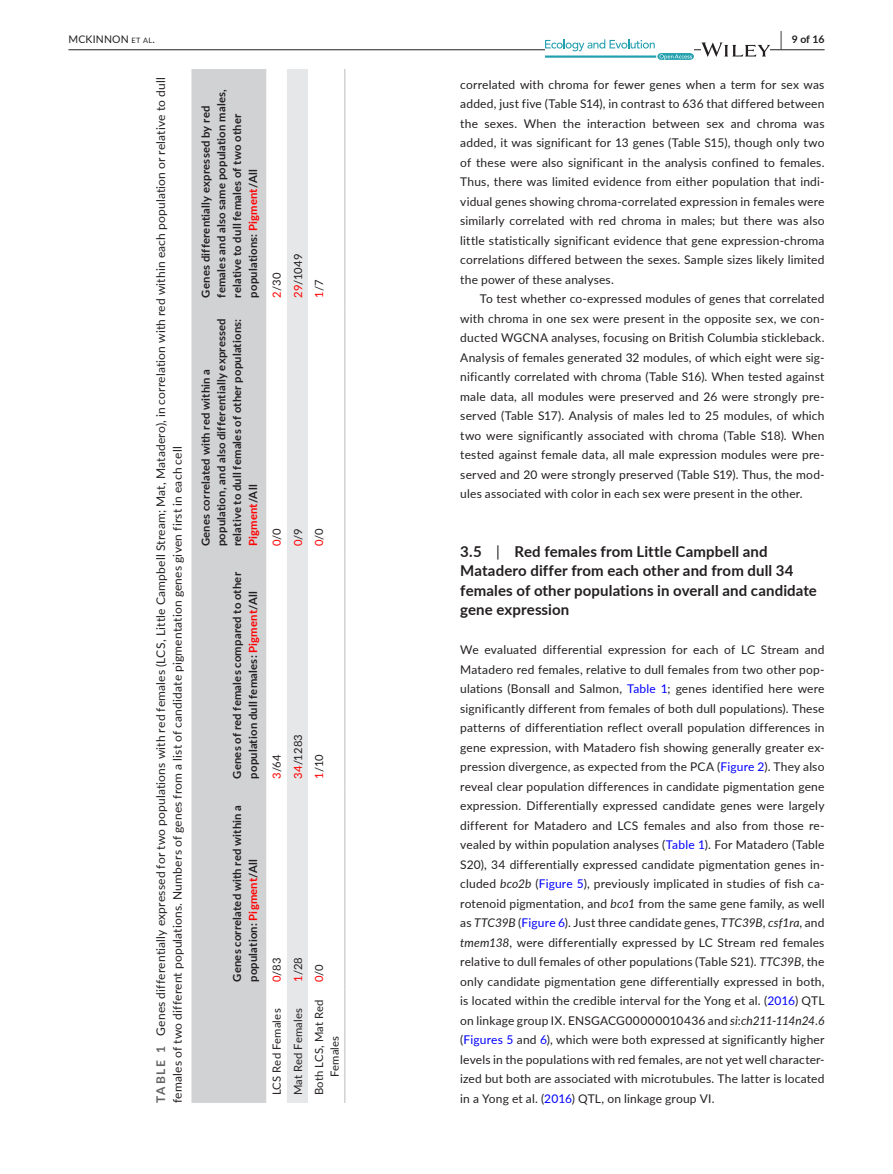
<style>
.page{position:relative;width:893px;height:1174px;background:#fff}
.page>*{position:absolute;margin:0;border:0;box-sizing:border-box;transform-origin:0 0}
.t1{font:700 15px/19.5px "Lato";letter-spacing:.01em;color:#231f20}
.t2{font:12px/19.5px "Lato";letter-spacing:.015em;color:#231f20;text-align:justify}
.t3{font:700 12px "Lato";letter-spacing:.145em;color:#636366}
.t4{font:700 11.25px/15.8px "Lato";letter-spacing:.02em;color:#231f20}
.t5{font:11.25px/15.8px "Lato";letter-spacing:.015em;color:#231f20}
.t6{font:10.5px "Lato";letter-spacing:.02em;color:#231f20}
.t7{font:700 10.5px "Lato";color:#231f20}
.s1{font-size:7.35px}
.s2{font-size:19.5px}
.s3{color:#f00}
.s4{font-weight:400}
.s5{color:#00f}
.s6{font-style:italic}
</style>
<div class="page">
<hr style="left:68px;top:49px;width:756px;height:1px;background:#231f20">
<svg style="left:545px;top:39px;width:149px;height:21px"></svg>
<svg style="left:701px;top:42px;width:69px;height:15px"></svg>
<div style="left:191px;top:69px;width:75px;height:1033px;background:#d1d2d4"></div>
<div style="left:287px;top:69px;width:21px;height:1033px;background:#e6e7e9"></div>
<hr style="left:344px;top:989px;width:2px;height:113px;background:#d1d2d4">
<hr style="left:344px;top:786px;width:2px;height:203px;background:#d1d2d4">
<hr style="left:344px;top:553px;width:2px;height:233px;background:#d1d2d4">
<hr style="left:344px;top:305px;width:2px;height:248px;background:#d1d2d4">
<hr style="left:344px;top:69px;width:2px;height:236px;background:#d1d2d4">
<p class="t6" style="left:68px;top:31px;width:88px">MCKINNON <span class="s1">et al</span>.</p>
<p class="t7" style="left:780px;top:31px;width:46px"><span class="s2">|</span> 9 of 16</p>
<p class="t2" style="left:460px;top:74px;width:366px">correlated with chroma for fewer genes when a term for sex was added, just five (Table S14), in contrast to 636 that differed between the sexes. When the interaction between sex and chroma was added, it was significant for 13 genes (Table S15), though only two of these were also significant in the analysis confined to females.<br>Thus, there was limited evidence from either population that indi&shy;vidual genes showing chroma-correlated expression in females were similarly correlated with red chroma in males; but there was also little statistically significant evidence that gene expression-chroma correlations differed between the sexes. Sample sizes likely limited the power of these analyses.</p>
<p class="t2" style="left:460px;top:288px;width:366px;text-indent:20px">To test whether co-expressed modules of genes that correlated with chroma in one sex were present in the opposite sex, we con&shy;ducted WGCNA analyses, focusing on British Columbia stickleback.<br>Analysis of females generated 32 modules, of which eight were sig&shy;nificantly correlated with chroma (Table S16). When tested against male data, all modules were preserved and 26 were strongly pre&shy;served (Table S17). Analysis of males led to 25 modules, of which two were significantly associated with chroma (Table S18). When tested against female data, all male expression modules were pre&shy;served and 20 were strongly preserved (Table S19). Thus, the mod&shy;ules associated with color in each sex were present in the other.</p>
<p class="t2" style="left:152px;top:1102px;width:1026px;line-height:16.5px;text-indent:67px;rotate:-90deg">Genes differentially expressed for two populations with red females (LCS, Little Campbell Stream; Mat, Matadero), in correlation with red within each population or relative to dull females of two different populations. Numbers of genes from a list of candidate pigmentation genes given first in each cell</p>
<p class="t4" style="left:197px;top:297px;width:210px;rotate:-90deg">Genes differentially expressed by red females and also same population males, relative to dull females of two other populations: <span class="s3">Pigment</span>/All</p>
<p class="t5" style="left:290px;top:297px;width:45px;rotate:-90deg"><span class="s3">29</span>/1049</p>
<p class="t5" style="left:268px;top:297px;width:27px;rotate:-90deg"><span class="s3">2</span>/30</p>
<p class="t5" style="left:311px;top:297px;width:20px;rotate:-90deg"><span class="s3">1</span>/7</p>
<p class="t4" style="left:197px;top:546px;width:229px;rotate:-90deg">Genes correlated with red within a population, and also differentially expressed relative to dull females of other populations:<br><span class="s3">Pigment</span>/All</p>
<p class="t5" style="left:311px;top:546px;width:19px;rotate:-90deg"><span class="s3">0</span>/0</p>
<p class="t5" style="left:268px;top:546px;width:19px;rotate:-90deg"><span class="s3">0</span>/0</p>
<p class="t5" style="left:290px;top:546px;width:19px;rotate:-90deg"><span class="s3">0</span>/9</p>
<p class="t1" style="left:460px;top:541px;width:358px">3.5 <span class="s4">|</span> Red females from Little Campbell and Matadero differ from each other and from dull 34 females of other populations in overall and candidate gene expression</p>
<p class="t2" style="left:460px;top:639px;width:366px">We evaluated differential expression for each of LC Stream and Matadero red females, relative to dull females from two other pop&shy;ulations (Bonsall and Salmon, <span class="s5">Table 1</span>; genes identified here were significantly different from females of both dull populations). These patterns of differentiation reflect overall population differences in gene expression, with Matadero fish showing generally greater ex&shy;pression divergence, as expected from the PCA (<span class="s5">Figure 2</span>). They also reveal clear population differences in candidate pigmentation gene expression. Differentially expressed candidate genes were largely different for Matadero and LCS females and also from those re&shy;vealed by within population analyses (<span class="s5">Table 1</span>). For Matadero (Table S20), 34 differentially expressed candidate pigmentation genes in&shy;cluded <span class="s6">bco2b</span> (<span class="s5">Figure 5</span>), previously implicated in studies of fish ca&shy;rotenoid pigmentation, and <span class="s6">bco1</span> from the same gene family, as well as <span class="s6">TTC39B</span> (<span class="s5">Figure 6</span>). Just three candidate genes, <span class="s6">TTC39B</span>, <span class="s6">csf1ra</span>, and <span class="s6">tmem138</span>, were differentially expressed by LC Stream red females relative to dull females of other populations (Table S21). <span class="s6">TTC39B</span>, the only candidate pigmentation gene differentially expressed in both, is located within the credible interval for the Yong et al. (<span class="s5">2016</span>) QTL on linkage group IX. ENSGACG00000010436 and <span class="s6">si</span>:<span class="s6">ch211</span>-<span class="s6">114n24</span>.<span class="s6">6 </span>(<span class="s5">Figures 5</span> and <span class="s5">6</span>), which were both expressed at significantly higher levels in the populations with red females, are not yet well character&shy;ized but both are associated with microtubules. The latter is located</p>
<p class="t4" style="left:229px;top:778px;width:208px;rotate:-90deg">Genes of red females compared to other population dull females: <span class="s3">Pigment</span>/All</p>
<p class="t5" style="left:290px;top:778px;width:46px;rotate:-90deg"><span class="s3">34</span>/1283</p>
<p class="t5" style="left:268px;top:778px;width:26px;rotate:-90deg"><span class="s3">3</span>/64</p>
<p class="t5" style="left:311px;top:778px;width:26px;rotate:-90deg"><span class="s3">1</span>/10</p>
<p class="t4" style="left:229px;top:982px;width:179px;rotate:-90deg">Genes correlated with red within a population: <span class="s3">Pigment</span>/All</p>
<p class="t5" style="left:290px;top:982px;width:26px;rotate:-90deg"><span class="s3">1</span>/28</p>
<p class="t5" style="left:268px;top:982px;width:26px;rotate:-90deg"><span class="s3">0</span>/83</p>
<p class="t5" style="left:311px;top:982px;width:19px;rotate:-90deg"><span class="s3">0</span>/0</p>
<p class="t5" style="left:311px;top:1077px;width:79px;text-indent:-18px;rotate:-90deg">Both LCS, Mat Red<br>Females</p>
<p class="t5" style="left:290px;top:1095px;width:89px;rotate:-90deg">Mat Red Females</p>
<p class="t5" style="left:268px;top:1095px;width:88px;rotate:-90deg">LCS Red Females</p>
<p class="t3" style="left:152px;top:1102px;width:58px;rotate:-90deg">TABLE 1</p>
<p class="t2" style="left:460px;top:1088px;width:256px">in a Yong et al. (<span class="s5">2016</span>) QTL, on linkage group VI.</p>
</div>
